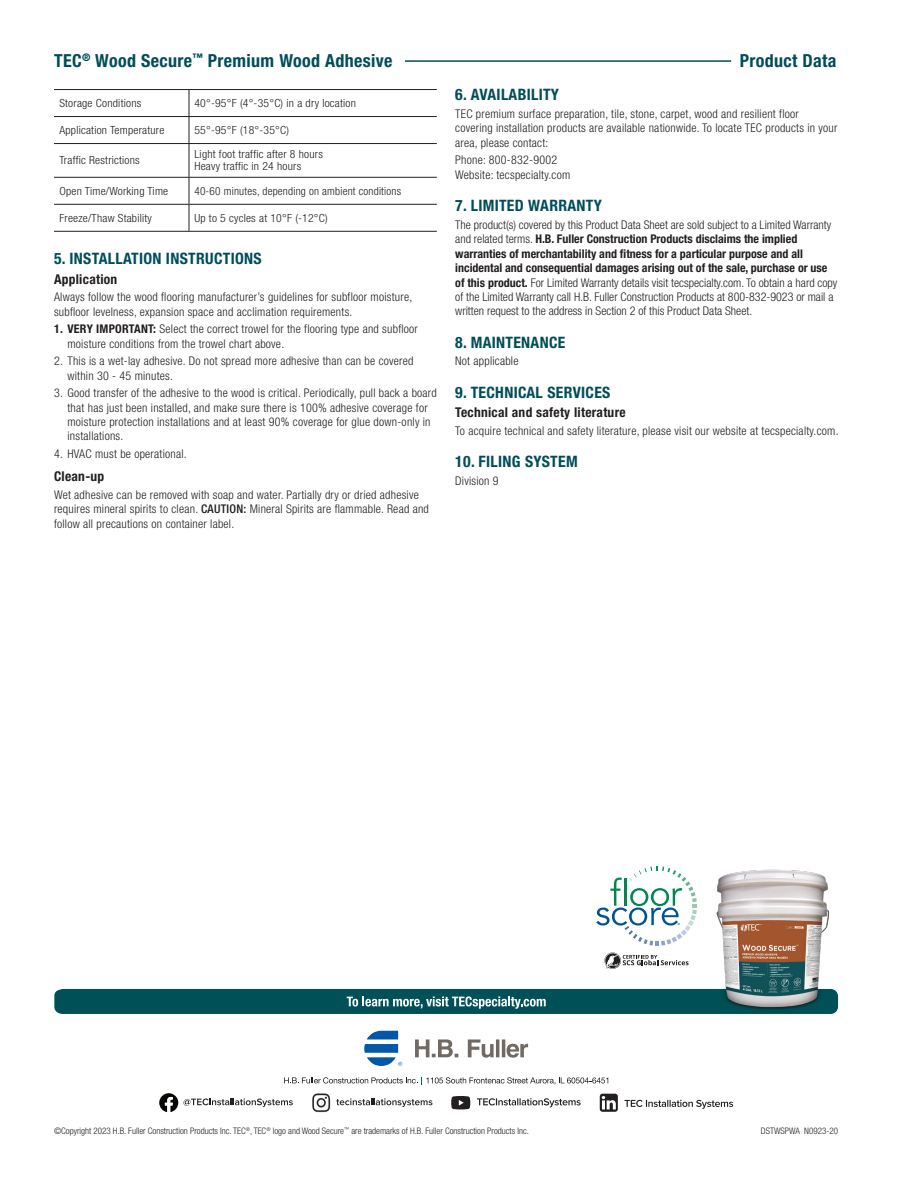
<style>
.page{position:relative;width:918px;height:1188px;background:#fff}
.page>*{position:absolute;margin:0;border:0;box-sizing:border-box;transform-origin:0 0}
.t1{font:700 condensed 18px "Helvetica Neue LT Std";letter-spacing:.02em;color:#004d59}
.Subhead{font:700 condensed 15.75px "Helvetica Neue LT Std";letter-spacing:.02em;color:#004d59}
.Subhead_Black{font:700 condensed 13.5px "Helvetica Neue LT Std";letter-spacing:.02em;color:#231f20}
.Body{font:300 condensed 12px/14.4px "Helvetica Neue LT Std";letter-spacing:.02em;color:#231f20}
.Body-2{font:300 condensed 12px/14.4px "Helvetica Neue LT Std";color:#231f20}
.Subhead_Black-2{font:300 condensed 12px/14.4px "Helvetica Neue LT Std";letter-spacing:.02em;color:#231f20}
.t2{font:300 condensed 11.25px "Helvetica Neue LT Std";letter-spacing:.02em;color:#231f20;scale:1.04 1}
.t3{font:300 condensed 11.25px "Helvetica Neue LT Std";letter-spacing:.02em;color:#231f20}
.t4{font:300 condensed 9px "Helvetica Neue LT Std";color:#231f20}
.s1{font-weight:700}
.s2{font-weight:500}
</style>
<div class="page">
<svg style="left:284px;top:1077px;width:324px;height:8px"></svg>
<svg style="left:54px;top:989px;width:780px;height:25px;background:#0e5a60"></svg>
<svg style="left:600px;top:1094px;width:18px;height:18px"></svg>
<svg style="left:624px;top:1100px;width:109px;height:9px"></svg>
<svg style="left:159px;top:1093px;width:134px;height:19px"></svg>
<svg style="left:477px;top:1098px;width:104px;height:9px"></svg>
<svg style="left:451px;top:1096px;width:19px;height:13px"></svg>
<svg style="left:336px;top:1098px;width:96px;height:9px"></svg>
<img style="left:312px;top:1093px;width:19px;height:20px">
<svg style="left:415px;top:1039px;width:113px;height:19px"></svg>
<svg style="left:364px;top:1031px;width:38px;height:35px"></svg>
<svg style="left:189px;top:90px;width:1px;height:53px"></svg>
<hr style="left:189px;top:144px;width:1px;height:33px;background:#231f20">
<svg style="left:189px;top:178px;width:1px;height:53px"></svg>
<hr style="left:54px;top:89px;width:135px;height:1px;background:#231f20">
<hr style="left:189px;top:89px;width:248px;height:1px;background:#231f20">
<hr style="left:54px;top:116px;width:135px;height:1px;background:#231f20">
<hr style="left:189px;top:116px;width:248px;height:1px;background:#231f20">
<hr style="left:54px;top:143px;width:135px;height:1px;background:#231f20">
<hr style="left:189px;top:143px;width:248px;height:1px;background:#231f20">
<hr style="left:54px;top:177px;width:135px;height:1px;background:#231f20">
<hr style="left:189px;top:177px;width:248px;height:1px;background:#231f20">
<hr style="left:54px;top:204px;width:135px;height:1px;background:#231f20">
<hr style="left:189px;top:204px;width:248px;height:1px;background:#231f20">
<hr style="left:54px;top:231px;width:135px;height:1px;background:#231f20">
<hr style="left:189px;top:231px;width:248px;height:1px;background:#231f20">
<hr style="left:405px;top:60px;width:326px;height:2px;background:#004d59">
<img style="left:709px;top:869px;width:129px;height:144px">
<svg style="left:596px;top:866px;width:101px;height:80px"></svg>
<svg style="left:604px;top:952px;width:85px;height:17px"></svg>
<p class="t1" style="left:54px;top:50px;width:340px">TEC<sup>®</sup> Wood Secure<sup>™</sup> Premium Wood Adhesive</p>
<p class="t1" style="left:740px;top:50px;width:98px">Product Data</p>
<p class="t2" style="left:59px;top:97px;width:80px">Storage Conditions</p>
<p class="t2" style="left:194px;top:97px;width:157px">40°-95°F (4°-35°C) in a dry location</p>
<p class="t2" style="left:59px;top:124px;width:102px">Application Temperature</p>
<p class="t2" style="left:194px;top:124px;width:93px">55°-95°F (18°-35°C)</p>
<p class="t2" style="left:59px;top:154px;width:79px">Traffic Restrictions</p>
<p class="t2" style="left:194px;top:148px;width:125px">Light foot traffic after 8 hours</p>
<p class="t2" style="left:194px;top:160px;width:104px">Heavy traffic in 24 hours</p>
<p class="t2" style="left:59px;top:184px;width:106px">Open Time/Working Time</p>
<p class="t3" style="left:194px;top:184px;width:208px">40-60 minutes, depending on ambient conditions</p>
<p class="t2" style="left:59px;top:211px;width:91px">Freeze/Thaw Stability</p>
<p class="t2" style="left:194px;top:211px;width:130px">Up to 5 cycles at 10°F (-12°C)</p>
<p class="Subhead" style="left:54px;top:249px;width:209px">5. INSTALLATION INSTRUCTIONS</p>
<p class="Subhead_Black" style="left:54px;top:271px;width:65px">Application</p>
<p class="Subhead_Black-2" style="left:54px;top:290px;width:360px">Always follow the wood flooring manufacturer’s guidelines for subfloor moisture, subfloor levelness, expansion space and acclimation requirements.</p>
<p class="Body" style="left:68px;top:322px;width:352px;text-indent:-14px"><span class="s1">1. VERY IMPORTANT:</span> Select the correct trowel for the flooring type and subfloor moisture conditions from the trowel chart above.</p>
<p class="Body" style="left:68px;top:354px;width:347px;text-indent:-14px">2. This is a wet-lay adhesive. Do not spread more adhesive than can be covered within 30 - 45 minutes.</p>
<p class="Body" style="left:68px;top:386px;width:371px;text-indent:-14px">3. Good transfer of the adhesive to the wood is critical. Periodically, pull back a board that has just been installed, and make sure there is 100% adhesive coverage for moisture protection installations and at least 90% coverage for glue down-only in installations.</p>
<p class="Body" style="left:54px;top:447px;width:134px">4. HVAC must be operational.</p>
<p class="Subhead_Black" style="left:54px;top:468px;width:52px">Clean-up</p>
<p class="Body" style="left:54px;top:487px;width:376px">Wet adhesive can be removed with soap and water. Partially dry or dried adhesive requires mineral spirits to clean. <span class="s2">CAUTION:</span> Mineral Spirits are flammable. Read and follow all precautions on container label.</p>
<p class="Subhead" style="left:455px;top:85px;width:105px">6. AVAILABILITY</p>
<p class="Body" style="left:455px;top:107px;width:384px">TEC premium surface preparation, tile, stone, carpet, wood and resilient floor covering installation products are available nationwide. To locate TEC products in your area, please contact:</p>
<p class="Body" style="left:455px;top:153px;width:117px">Phone: 800-832-9002<br>Website: tecspecialty.com</p>
<p class="Subhead" style="left:455px;top:196px;width:148px">7. LIMITED WARRANTY</p>
<p class="Body-2" style="left:455px;top:217px;width:384px">The product(s) covered by this Product Data Sheet are sold subject to a Limited Warranty and related terms. <span class="s1">H.B. Fuller Construction Products disclaims the implied warranties of merchantability and fitness for a particular purpose and all incidental and consequential damages arising out of the sale, purchase or use of this product.</span> For Limited Warranty details visit tecspecialty.com. To obtain a hard copy of the Limited Warranty call H.B. Fuller Construction Products at 800-832-9023 or mail a written request to the address in Section 2 of this Product Data Sheet.</p>
<p class="Subhead" style="left:455px;top:333px;width:112px">8. MAINTENANCE</p>
<p class="Body" style="left:455px;top:354px;width:65px">Not applicable</p>
<p class="Subhead" style="left:455px;top:383px;width:157px">9. TECHNICAL SERVICES</p>
<p class="Subhead_Black" style="left:455px;top:404px;width:172px">Technical and safety literature</p>
<p class="Body" style="left:455px;top:423px;width:385px">To acquire technical and safety literature, please visit our website at tecspecialty.com.</p>
<p class="Subhead" style="left:455px;top:452px;width:124px">10. FILING SYSTEM</p>
<p class="Body" style="left:455px;top:473px;width:45px">Division 9</p>
<p class="t4" style="left:54px;top:1126px;width:476px">©Copyright 2023 H.B. Fuller Construction Products Inc. TEC<sup>®</sup>, TEC<sup>®</sup> logo and Wood Secure<sup>™</sup> are trademarks of H.B. Fuller Construction Products Inc.</p>
<p class="t4" style="left:761px;top:1126px;width:79px">DSTWSPWA N0923-20</p>
</div>
